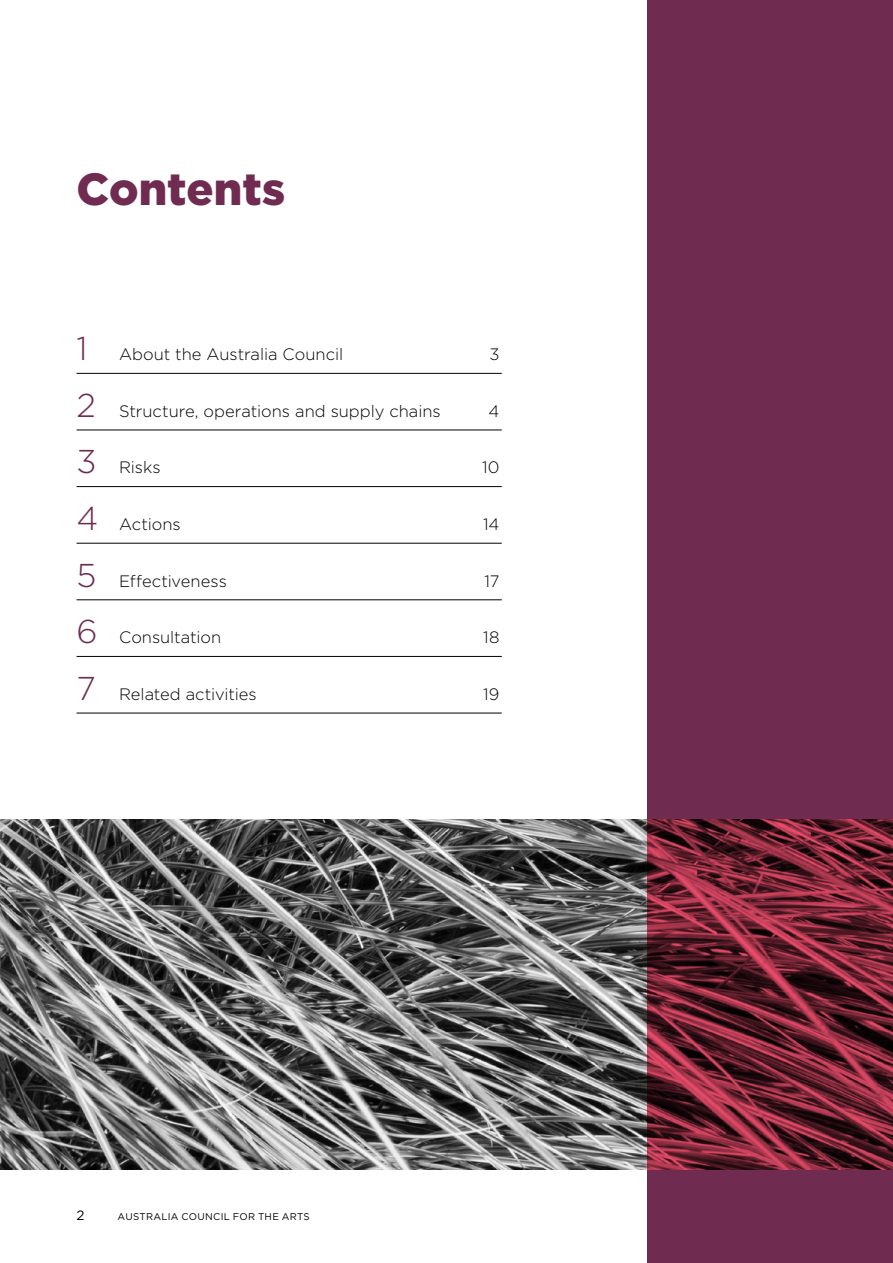
<style>
.page{position:relative;width:893px;height:1263px;background:#fff}
.page>*{position:absolute;margin:0;border:0;box-sizing:border-box;transform-origin:0 0}
.t1{font:900 45px "Gotham";color:#6f2b50}
.t2{font:300 33px "Gotham";color:#6f2b50}
.t3{font:300 16.5px "Gotham";color:#000}
.t4{font:13.5px "Gotham";color:#000}
.t5{font:9.75px "Gotham";letter-spacing:.03em;color:#000}
.s1{font-size:33px;color:#6f2b50}
</style>
<div class="page">
<div style="left:647px;top:0;width:246px;height:1263px;background:#6f2b50"></div>
<hr style="left:77px;top:373px;width:425px;height:1px;background:#000">
<hr style="left:77px;top:430px;width:425px;height:1px;background:#000">
<hr style="left:77px;top:486px;width:425px;height:1px;background:#000">
<hr style="left:77px;top:543px;width:425px;height:1px;background:#000">
<hr style="left:77px;top:599px;width:425px;height:1px;background:#000">
<hr style="left:77px;top:656px;width:425px;height:1px;background:#000">
<hr style="left:77px;top:713px;width:425px;height:1px;background:#000">
<img style="left:0;top:819px;width:647px;height:350px">
<svg style="left:647px;top:819px;width:246px;height:350px;background:#6f2433"></svg>
<h1 class="t1" style="left:77px;top:158px;width:210px">Contents</h1>
<h2 class="t2" style="left:77px;top:328px;width:13px">1</h2>
<p class="t3" style="left:119px;top:344px;width:226px">About the Australia Council</p>
<p class="t3" style="left:489px;top:344px;width:12px">3</p>
<h2 class="t2" style="left:77px;top:384px;width:21px">2</h2>
<p class="t3" style="left:119px;top:401px;width:323px">Structure, operations and supply chains</p>
<p class="t3" style="left:489px;top:401px;width:12px">4</p>
<p class="t3" style="left:77px;top:457px;width:85px"><span class="s1">3</span> Risks</p>
<p class="t3" style="left:482px;top:457px;width:19px">10</p>
<p class="t3" style="left:77px;top:514px;width:106px"><span class="s1">4</span> Actions</p>
<p class="t3" style="left:483px;top:514px;width:18px">14</p>
<p class="t3" style="left:77px;top:570px;width:152px"><span class="s1">5</span> Effectiveness</p>
<p class="t3" style="left:484px;top:570px;width:17px">17</p>
<p class="t3" style="left:77px;top:627px;width:146px"><span class="s1">6</span> Consultation</p>
<p class="t3" style="left:483px;top:627px;width:18px">18</p>
<p class="t3" style="left:77px;top:684px;width:182px"><span class="s1">7</span> Related activities</p>
<p class="t3" style="left:483px;top:684px;width:18px">19</p>
<p class="t4" style="left:77px;top:1207px;width:10px">2</p>
<p class="t5" style="left:118px;top:1210px;width:194px">AUSTRALIA COUNCIL FOR THE ARTS</p>
</div>
